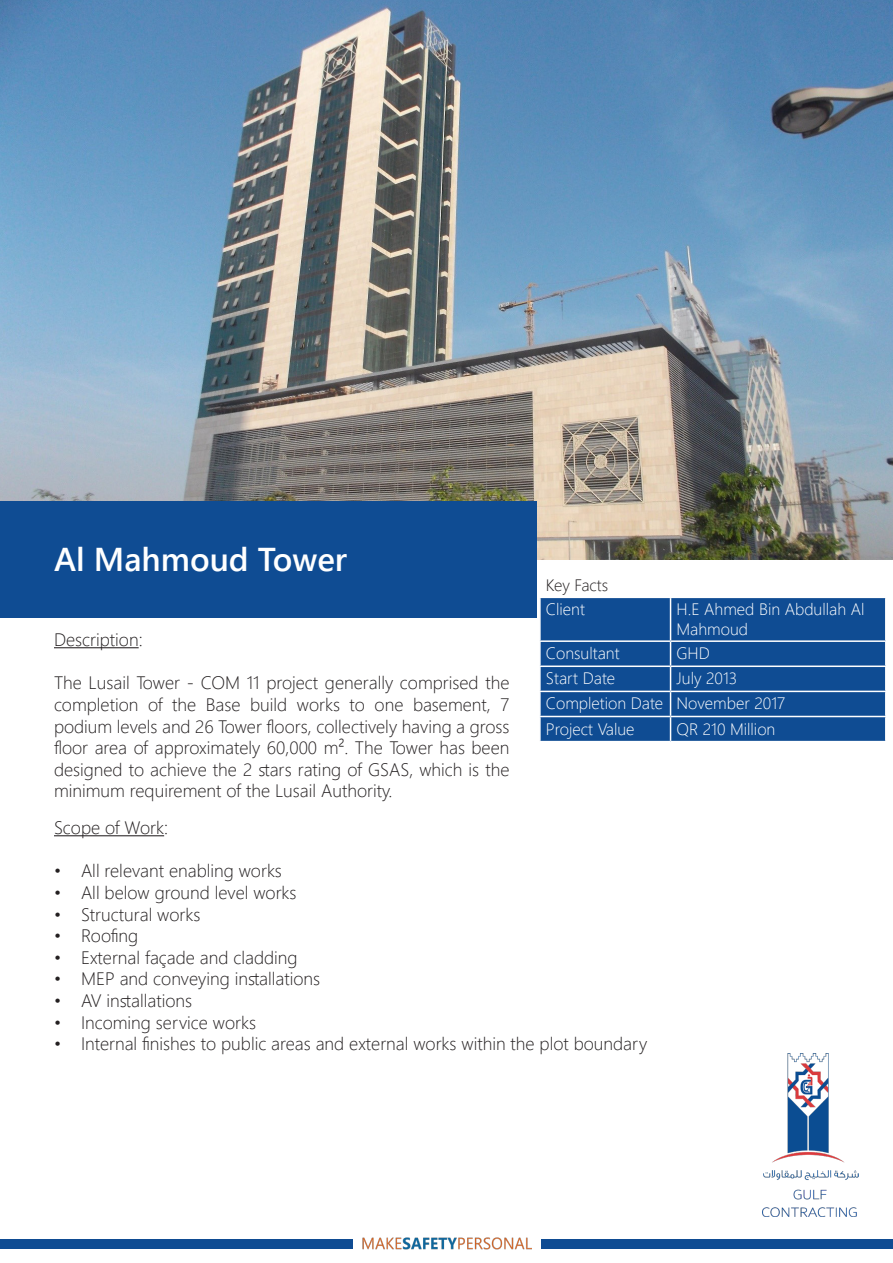
<style>
.page{position:relative;width:893px;height:1263px;background:#fff}
.page>*{position:absolute;margin:0;border:0;box-sizing:border-box;transform-origin:0 0}
.t1{font:600 33px "Segoe UI";color:#fff}
.t2{font:300 18px/21.6px "Segoe UI";color:#231f20;text-align:justify}
.t3{font:300 16.5px "Segoe UI";color:#fff}
.t4{font:300 16.5px "Segoe UI";color:#231f20}
</style>
<div class="page">
<img style="left:0;top:0;width:893px;height:559px">
<div style="left:0;top:502px;width:536px;height:116px;background:#0f4c93"></div>
<div style="left:541px;top:598px;width:344px;height:143px;background:#0f4c93"></div>
<hr style="left:670px;top:598px;width:1px;height:42px;background:#fff">
<hr style="left:670px;top:640px;width:216px;height:2px;background:#fff">
<hr style="left:670px;top:665px;width:216px;height:2px;background:#fff">
<hr style="left:670px;top:691px;width:216px;height:1px;background:#fff">
<hr style="left:670px;top:716px;width:216px;height:1px;background:#fff">
<svg style="left:885px;top:642px;width:1px;height:99px"></svg>
<hr style="left:539px;top:640px;width:131px;height:2px;background:#fff">
<hr style="left:539px;top:665px;width:131px;height:2px;background:#fff">
<hr style="left:539px;top:691px;width:131px;height:1px;background:#fff">
<svg style="left:670px;top:642px;width:1px;height:99px"></svg>
<hr style="left:539px;top:716px;width:131px;height:1px;background:#fff">
<img style="left:763px;top:1053px;width:96px;height:163px">
<hr style="left:54px;top:647px;width:85px;height:1px;background:#231f20">
<hr style="left:54px;top:835px;width:110px;height:1px;background:#231f20">
<div style="left:541px;top:1239px;width:352px;height:9px;background:#0f4c93"></div>
<img style="left:362px;top:1237px;width:170px;height:13px">
<div style="left:0;top:1239px;width:352px;height:9px;background:#0f4c93"></div>
<p class="t1" style="left:54px;top:528px;width:295px">Al Mahmoud Tower</p>
<p class="t4" style="left:546px;top:570px;width:64px">Key Facts</p>
<p class="t3" style="left:546px;top:594px;width:41px">Client</p>
<p class="t3" style="left:676px;top:594px;width:189px">H.E Ahmed Bin Abdullah Al</p>
<p class="t3" style="left:676px;top:614px;width:73px">Mahmoud</p>
<p class="t3" style="left:546px;top:638px;width:75px">Consultant</p>
<p class="t3" style="left:676px;top:638px;width:35px">GHD</p>
<p class="t3" style="left:546px;top:663px;width:71px">Start Date</p>
<p class="t3" style="left:676px;top:663px;width:62px">July 2013</p>
<p class="t3" style="left:546px;top:688px;width:119px">Completion Date</p>
<p class="t3" style="left:676px;top:688px;width:110px">November 2017</p>
<p class="t3" style="left:546px;top:713px;width:90px">Project Value</p>
<p class="t3" style="left:676px;top:713px;width:100px">QR 210 Million</p>
<p class="t2" style="left:54px;top:627px;width:90px">Description:</p>
<p class="t2" style="left:54px;top:670px;width:457px">The Lusail Tower - COM 11 project generally comprised the completion of the Base build works to one basement, 7 podium levels and 26 Tower floors, collectively having a gross floor area of approximately 60,000 m². The Tower has been designed to achieve the 2 stars rating of GSAS, which is the minimum requirement of the Lusail Authority.</p>
<p class="t2" style="left:54px;top:815px;width:116px">Scope of Work:</p>
<p class="t2" style="left:54px;top:858px;width:229px">• All relevant enabling works</p>
<p class="t2" style="left:54px;top:880px;width:244px">• All below ground level works</p>
<p class="t2" style="left:54px;top:902px;width:148px">• Structural works</p>
<p class="t2" style="left:54px;top:923px;width:86px">• Roofing</p>
<p class="t2" style="left:54px;top:945px;width:245px">• External façade and cladding</p>
<p class="t2" style="left:54px;top:966px;width:268px">• MEP and conveying installations</p>
<p class="t2" style="left:54px;top:988px;width:140px">• AV installations</p>
<p class="t2" style="left:54px;top:1010px;width:204px">• Incoming service works</p>
<p class="t2" style="left:54px;top:1031px;width:595px">• Internal finishes to public areas and external works within the plot boundary</p>
</div>
